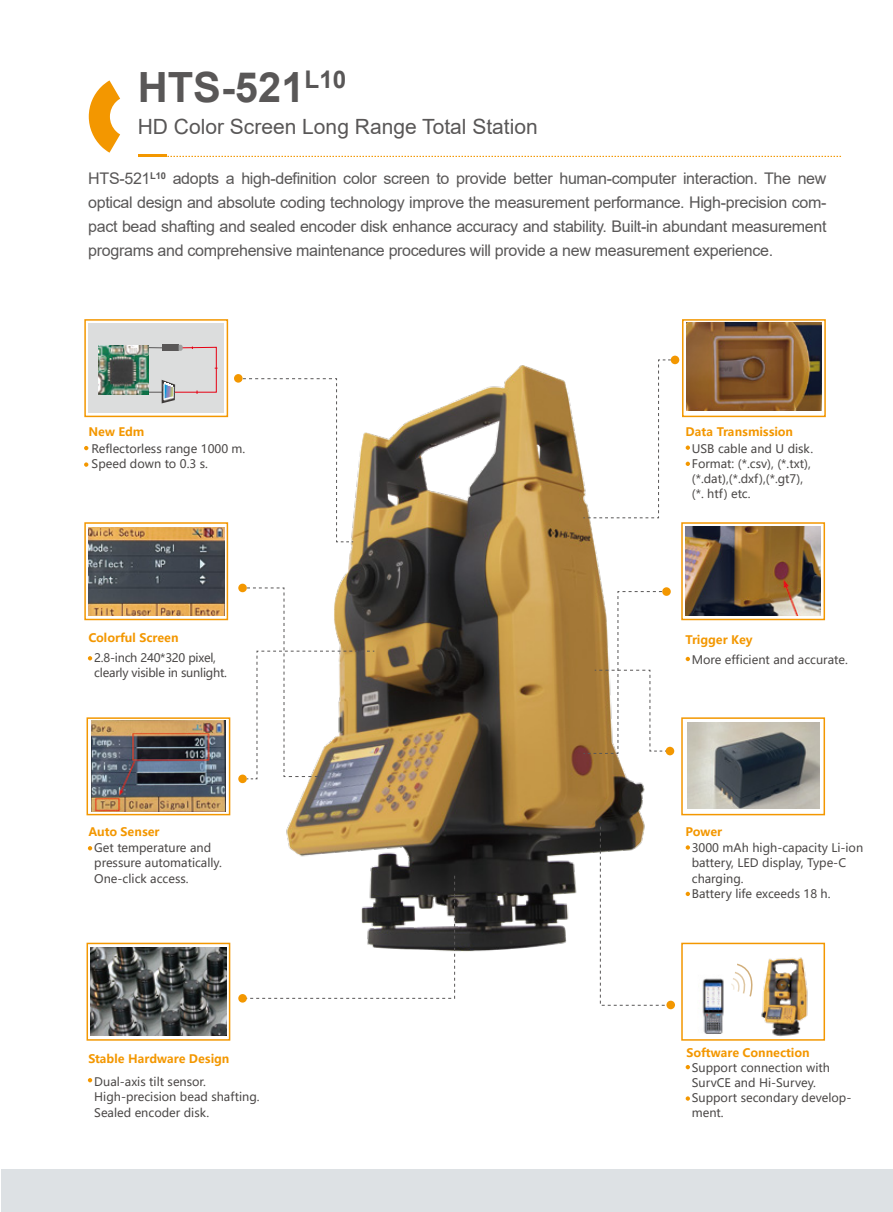
<style>
.page{position:relative;width:893px;height:1212px;background:#fff}
.page>*{position:absolute;margin:0;border:0;box-sizing:border-box;transform-origin:0 0}
.t1{font:700 41.7px "Arial";color:#595757}
.t2{font:21px "Arial";color:#595757}
.t3{font:16.05px/24px "Arial";letter-spacing:-.02em;color:#595757;text-align:justify}
.t4{font:11.7px/15.1px "Microsoft Ya Hei";color:#4c4948}
.t5{font:700 11.7px "Microsoft Ya Hei";color:#f39700}
.t6{font:11.7px "Microsoft Ya Hei";letter-spacing:-.02em;color:#4c4948}
</style>
<div class="page">
<div style="left:84px;top:319px;width:144px;height:98px;border:2px solid #f39700"></div>
<div style="left:2px;top:1170px;width:891px;height:42px;background:#dde1e4"></div>
<img style="left:224px;top:322px;width:480px;height:683px">
<svg style="left:238px;top:378px;width:115px;height:165px"></svg>
<div style="left:234px;top:374px;width:9px;height:9px;background:#f39700;border-radius:50%"></div>
<div style="left:238px;top:584px;width:9px;height:8px;background:#f39700;border-radius:50%"></div>
<svg style="left:243px;top:587px;width:131px;height:192px"></svg>
<div style="left:238px;top:774px;width:9px;height:9px;background:#f39700;border-radius:50%"></div>
<svg style="left:243px;top:873px;width:212px;height:126px"></svg>
<div style="left:238px;top:994px;width:9px;height:8px;background:#f39700;border-radius:50%"></div>
<svg style="left:583px;top:359px;width:92px;height:159px"></svg>
<div style="left:671px;top:356px;width:8px;height:8px;background:#f39700;border-radius:50%"></div>
<img style="left:686px;top:322px;width:135px;height:88px">
<svg style="left:583px;top:591px;width:83px;height:163px"></svg>
<div style="left:662px;top:587px;width:9px;height:9px;background:#f39700;border-radius:50%"></div>
<div style="left:666px;top:747px;width:8px;height:8px;background:#f39700;border-radius:50%"></div>
<svg style="left:600px;top:824px;width:71px;height:182px"></svg>
<div style="left:666px;top:1001px;width:9px;height:8px;background:#f39700;border-radius:50%"></div>
<div style="left:89px;top:324px;width:135px;height:89px;background:#dcdddd"></div>
<div style="left:84px;top:522px;width:144px;height:98px;border:2px solid #f39700"></div>
<img style="left:91px;top:721px;width:135px;height:90px">
<div style="left:87px;top:717px;width:143px;height:98px;border:2px solid #f39700"></div>
<img style="left:90px;top:948px;width:136px;height:87px">
<div style="left:87px;top:943px;width:143px;height:98px;border:2px solid #f39700"></div>
<img style="left:686px;top:526px;width:135px;height:89px">
<div style="left:681px;top:522px;width:144px;height:98px;border:2px solid #f39700"></div>
<div style="left:682px;top:319px;width:144px;height:98px;border:2px solid #f39700"></div>
<svg style="left:89px;top:80px;width:31px;height:73px"></svg>
<hr style="left:138px;top:154px;width:29px;height:3px;background:#f39700">
<svg style="left:167px;top:156px;width:674px;height:1px"></svg>
<img style="left:98px;top:346px;width:29px;height:49px">
<img style="left:127px;top:345px;width:91px;height:58px">
<svg style="left:84px;top:446px;width:4px;height:4px"></svg>
<svg style="left:84px;top:462px;width:4px;height:5px"></svg>
<svg style="left:88px;top:656px;width:4px;height:4px"></svg>
<svg style="left:88px;top:846px;width:4px;height:4px"></svg>
<svg style="left:88px;top:1078px;width:4px;height:4px"></svg>
<svg style="left:686px;top:657px;width:4px;height:4px"></svg>
<svg style="left:686px;top:445px;width:4px;height:5px"></svg>
<svg style="left:686px;top:462px;width:4px;height:4px"></svg>
<svg style="left:686px;top:845px;width:4px;height:5px"></svg>
<svg style="left:686px;top:892px;width:4px;height:4px"></svg>
<svg style="left:686px;top:1065px;width:4px;height:4px"></svg>
<svg style="left:686px;top:1096px;width:4px;height:5px"></svg>
<div style="left:681px;top:717px;width:144px;height:98px;border:2px solid #f39700"></div>
<img style="left:687px;top:723px;width:132px;height:86px">
<div style="left:681px;top:943px;width:144px;height:98px;border:2px solid #f39700"></div>
<img style="left:88px;top:527px;width:136px;height:88px">
<img style="left:698px;top:974px;width:26px;height:60px">
<img style="left:754px;top:957px;width:60px;height:82px">
<svg style="left:731px;top:963px;width:21px;height:33px"></svg>
<h1 class="t1" style="left:138px;top:58px;width:210px">HTS-521<sup>L10</sup></h1>
<h2 class="t2" style="left:138px;top:112px;width:402px">HD Color Screen Long Range Total Station</h2>
<p class="t3" style="left:88px;top:166px;width:740px">HTS-521<sup>L10</sup> adopts a high-definition color screen to provide better human-computer interaction. The new optical design and absolute coding technology improve the measurement performance. High-precision com&shy;pact bead shafting and sealed encoder disk enhance accuracy and stability. Built-in abundant measurement programs and comprehensive maintenance procedures will provide a new measurement experience.</p>
<p class="t5" style="left:88px;top:424px;width:57px">New Edm</p>
<p class="t5" style="left:686px;top:424px;width:109px">Data Transmission</p>
<p class="t4" style="left:92px;top:440px;width:155px">Reflectorless range 1000 m.<br>Speed down to 0.3 s.</p>
<p class="t4" style="left:692px;top:440px;width:123px">USB cable and U disk.<br>Format: (*.csv), (*.txt), (*.dat),(*.dxf),(*.gt7), (*. htf) etc.</p>
<p class="t5" style="left:88px;top:629px;width:92px">Colorful Screen</p>
<p class="t5" style="left:686px;top:632px;width:68px">Trigger Key</p>
<p class="t6" style="left:94px;top:650px;width:123px">2.8-inch 240*320 pixel,</p>
<p class="t4" style="left:692px;top:651px;width:157px">More efficient and accurate.</p>
<p class="t6" style="left:94px;top:665px;width:134px">clearly visible in sunlight.</p>
<p class="t5" style="left:88px;top:824px;width:73px">Auto Senser</p>
<p class="t4" style="left:94px;top:840px;width:129px">Get temperature and pressure automatically.<br>One-click access.</p>
<p class="t5" style="left:88px;top:1051px;width:143px">Stable Hardware Design</p>
<p class="t4" style="left:94px;top:1074px;width:167px">Dual-axis tilt sensor.<br>High-precision bead shafting.<br>Sealed encoder disk.</p>
<p class="t5" style="left:686px;top:824px;width:38px">Power</p>
<p class="t4" style="left:692px;top:840px;width:173px">3000 mAh high-capacity Li-ion battery, LED display, Type-C charging.<br>Battery life exceeds 18 h.</p>
<p class="t5" style="left:686px;top:1044px;width:125px">Software Connection</p>
<p class="t4" style="left:692px;top:1060px;width:161px">Support connection with<br>SurvCE and Hi-Survey.<br>Support secondary develop&shy;ment.</p>
</div>
